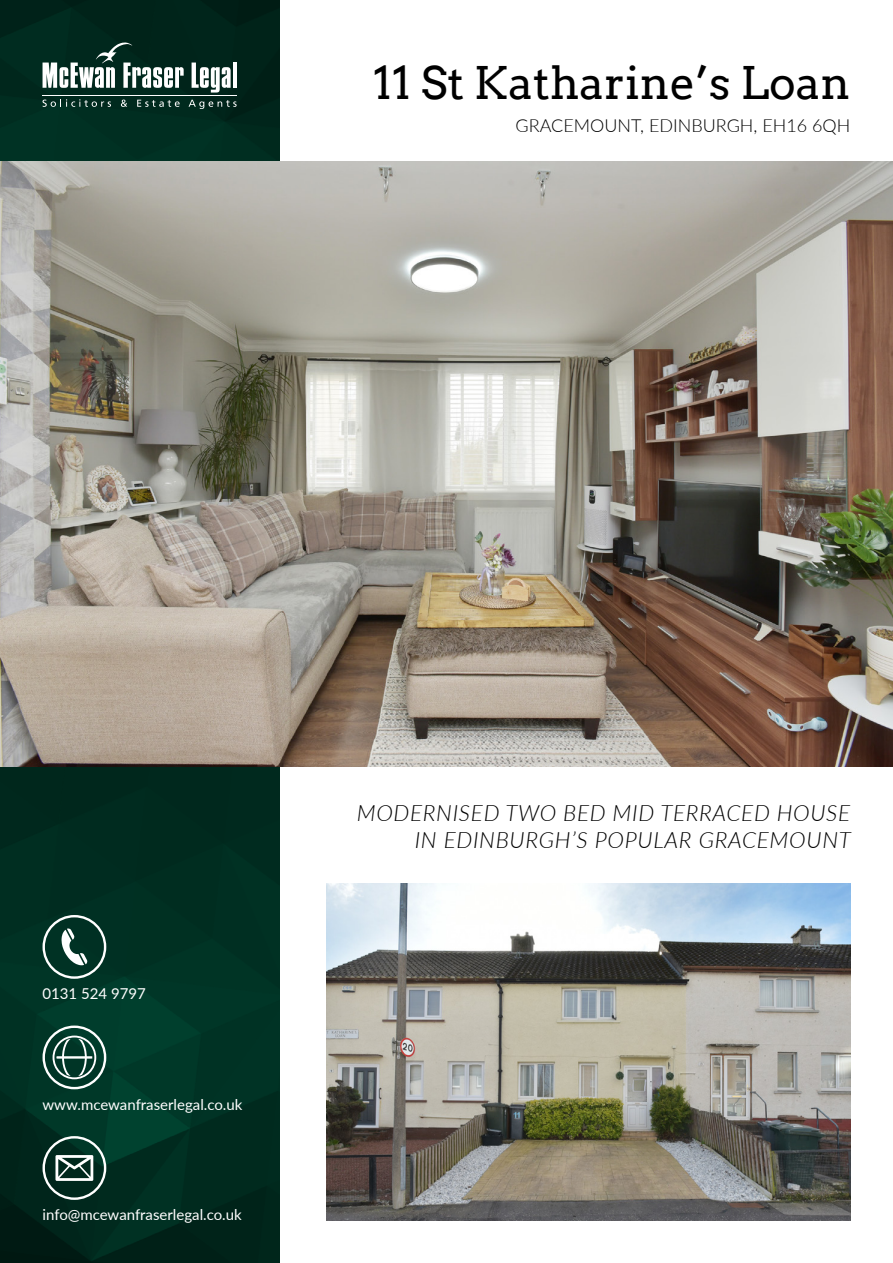
<style>
.page{position:relative;width:893px;height:1263px;background:#fff}
.page>*{position:absolute;margin:0;border:0;box-sizing:border-box;transform-origin:0 0}
.t1{font:45px "Arvo";color:#000}
.t2{font:italic 300 22.5px/27px "Lato";letter-spacing:.03em;color:#000;text-align:right}
.t3{font:300 18px "Lato";color:#000}
.t4{font:15px "Lato";color:#fff}
</style>
<div class="page">
<img style="left:0;top:0;width:279px;height:1263px">
<img style="left:0;top:162px;width:893px;height:605px">
<svg style="left:43px;top:43px;width:141px;height:45px"></svg>
<svg style="left:192px;top:63px;width:39px;height:30px"></svg>
<hr style="left:233px;top:63px;width:4px;height:25px;background:#fff">
<hr style="left:43px;top:95px;width:194px;height:1px;background:#fff">
<svg style="left:43px;top:99px;width:68px;height:8px"></svg>
<svg style="left:121px;top:100px;width:6px;height:7px"></svg>
<svg style="left:137px;top:100px;width:43px;height:7px"></svg>
<svg style="left:189px;top:100px;width:48px;height:9px"></svg>
<img style="left:326px;top:883px;width:524px;height:337px">
<svg style="left:43px;top:915px;width:63px;height:64px;background:#335a4f"></svg>
<svg style="left:43px;top:1025px;width:63px;height:64px;background:#3a6559"></svg>
<svg style="left:43px;top:1136px;width:63px;height:64px;background:#3a5b52"></svg>
<h1 class="t1" style="left:373px;top:55px;width:479px">11 St Katharine’s Loan</h1>
<p class="t3" style="left:516px;top:113px;width:336px">GRACEMOUNT, EDINBURGH, EH16 6QH</p>
<p class="t4" style="left:43px;top:983px;width:105px">0131 524 9797</p>
<p class="t4" style="left:43px;top:1094px;width:201px">www.mcewanfraserlegal.co.uk</p>
<p class="t4" style="left:43px;top:1204px;width:201px">info@mcewanfraserlegal.co.uk</p>
<h2 class="t2" style="left:357px;top:798px;width:496px">MODERNISED TWO BED MID TERRACED HOUSE<br>IN EDINBURGH’S POPULAR GRACEMOUNT</h2>
</div>
